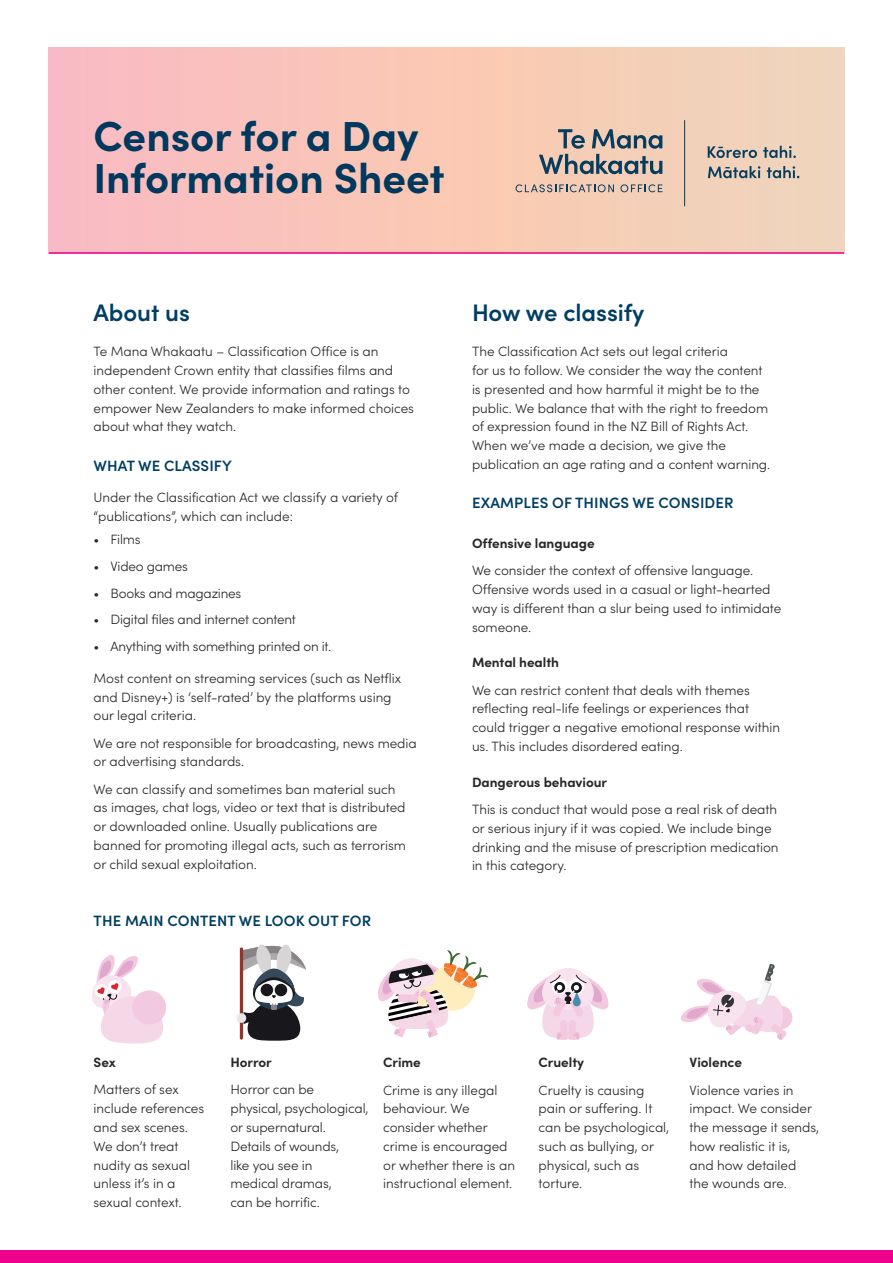
<style>
.page{position:relative;width:893px;height:1263px;background:#fff}
.page>*{position:absolute;margin:0;border:0;box-sizing:border-box;transform-origin:0 0}
.t1{font:700 42px/42px "Sofia Pro";color:#00395d}
.t2{font:600 24px "Sofia Pro";letter-spacing:-.005em;color:#003e63}
.t3{font:600 15px "Sofia Pro";letter-spacing:.005em;color:#003e63}
.t4{font:300 13.5px/18.8px "Sofia Pro";letter-spacing:-.005em;color:#292829}
.t5{font:700 13.5px "Sofia Pro";letter-spacing:-.005em;color:#292829}
</style>
<div class="page">
<div style="left:0;top:1250px;width:893px;height:13px;background:#ec008c"></div>
<svg style="left:516px;top:184px;width:98px;height:8px"></svg>
<svg style="left:620px;top:184px;width:42px;height:8px"></svg>
<svg style="left:708px;top:146px;width:49px;height:12px"></svg>
<svg style="left:763px;top:146px;width:33px;height:12px"></svg>
<svg style="left:708px;top:166px;width:52px;height:12px"></svg>
<svg style="left:767px;top:166px;width:32px;height:12px"></svg>
<hr style="left:684px;top:120px;width:1px;height:86px;background:#063c5e">
<svg style="left:539px;top:129px;width:123px;height:45px;background:#aba09a"></svg>
<hr style="left:49px;top:252px;width:795px;height:2px;background:#ec008c">
<svg style="left:92px;top:955px;width:71px;height:89px"></svg>
<div style="left:132px;top:990px;width:34px;height:34px;background:#f2c9df;border-radius:50%"></div>
<hr style="left:240px;top:947px;width:3px;height:92px;background:#983327;border-radius:2px">
<svg style="left:241px;top:944px;width:65px;height:96px"></svg>
<div style="left:237px;top:1013px;width:9px;height:10px;background:#e8e6e6;border-radius:50%"></div>
<svg style="left:378px;top:950px;width:110px;height:88px"></svg>
<svg style="left:527px;top:968px;width:81px;height:71px"></svg>
<div style="left:769px;top:1006px;width:23px;height:23px;background:#f2c9df;border-radius:50%"></div>
<svg style="left:680px;top:964px;width:106px;height:76px"></svg>
<h1 class="t1" style="left:94px;top:112px;width:353px">Censor for a Day<br>Information Sheet</h1>
<h2 class="t2" style="left:94px;top:294px;width:98px">About us</h2>
<p class="t4" style="left:94px;top:341px;width:322px">Te Mana Whakaatu – Classification Office is an independent Crown entity that classifies films and other content. We provide information and ratings to empower New Zealanders to make informed choices about what they watch.</p>
<p class="t3" style="left:94px;top:454px;width:140px">WHAT WE CLASSIFY</p>
<p class="t4" style="left:94px;top:487px;width:306px">Under the Classification Act we classify a variety of “publications”, which can include:</p>
<p class="t4" style="left:94px;top:529px;width:49px">• Films</p>
<p class="t4" style="left:94px;top:556px;width:96px">• Video games</p>
<p class="t4" style="left:94px;top:583px;width:149px">• Books and magazines</p>
<p class="t4" style="left:94px;top:610px;width:204px">• Digital files and internet content</p>
<p class="t4" style="left:94px;top:636px;width:239px">• Anything with something printed on it.</p>
<p class="t4" style="left:94px;top:668px;width:309px">Most content on streaming services (such as Netflix and Disney+) is ‘self-rated’ by the platforms using our legal criteria.</p>
<p class="t4" style="left:94px;top:733px;width:325px">We are not responsible for broadcasting, news media or advertising standards.</p>
<p class="t4" style="left:94px;top:779px;width:314px">We can classify and sometimes ban material such as images, chat logs, video or text that is distributed or downloaded online. Usually publications are banned for promoting illegal acts, such as terrorism or child sexual exploitation.</p>
<p class="t3" style="left:94px;top:909px;width:279px">THE MAIN CONTENT WE LOOK OUT FOR</p>
<h2 class="t2" style="left:472px;top:294px;width:174px">How we classify</h2>
<p class="t4" style="left:472px;top:341px;width:300px">The Classification Act sets out legal criteria<br>for us to follow. We consider the way the content is presented and how harmful it might be to the public. We balance that with the right to freedom of expression found in the NZ Bill of Rights Act.<br>When we’ve made a decision, we give the publication an age rating and a content warning.</p>
<p class="t3" style="left:472px;top:492px;width:263px">EXAMPLES OF THINGS WE CONSIDER</p>
<p class="t5" style="left:472px;top:533px;width:124px">Offensive language</p>
<p class="t4" style="left:472px;top:561px;width:311px">We consider the context of offensive language.<br>Offensive words used in a casual or light-hearted way is different than a slur being used to intimidate someone.</p>
<p class="t5" style="left:472px;top:652px;width:89px">Mental health</p>
<p class="t4" style="left:472px;top:680px;width:310px">We can restrict content that deals with themes reflecting real-life feelings or experiences that could trigger a negative emotional response within us. This includes disordered eating.</p>
<p class="t5" style="left:472px;top:772px;width:137px">Dangerous behaviour</p>
<p class="t4" style="left:472px;top:799px;width:308px">This is conduct that would pose a real risk of death or serious injury if it was copied. We include binge drinking and the misuse of prescription medication in this category.</p>
<p class="t5" style="left:94px;top:1052px;width:24px">Sex</p>
<p class="t4" style="left:94px;top:1079px;width:112px">Matters of sex include references and sex scenes.<br>We don’t treat nudity as sexual unless it’s in a sexual context.</p>
<p class="t5" style="left:230px;top:1052px;width:43px">Horror</p>
<p class="t4" style="left:230px;top:1079px;width:140px">Horror can be physical, psychological, or supernatural.<br>Details of wounds,<br>like you see in<br>medical dramas,<br>can be horrific.</p>
<p class="t5" style="left:383px;top:1052px;width:39px">Crime</p>
<p class="t4" style="left:383px;top:1080px;width:133px">Crime is any illegal behaviour. We consider whether crime is encouraged or whether there is an instructional element.</p>
<p class="t5" style="left:539px;top:1052px;width:47px">Cruelty</p>
<p class="t4" style="left:539px;top:1080px;width:132px">Cruelty is causing pain or suffering. It can be psychological, such as bullying, or physical, such as torture.</p>
<p class="t5" style="left:690px;top:1052px;width:54px">Violence</p>
<p class="t4" style="left:690px;top:1080px;width:131px">Violence varies in impact. We consider the message it sends, how realistic it is,<br>and how detailed<br>the wounds are.</p>
</div>
